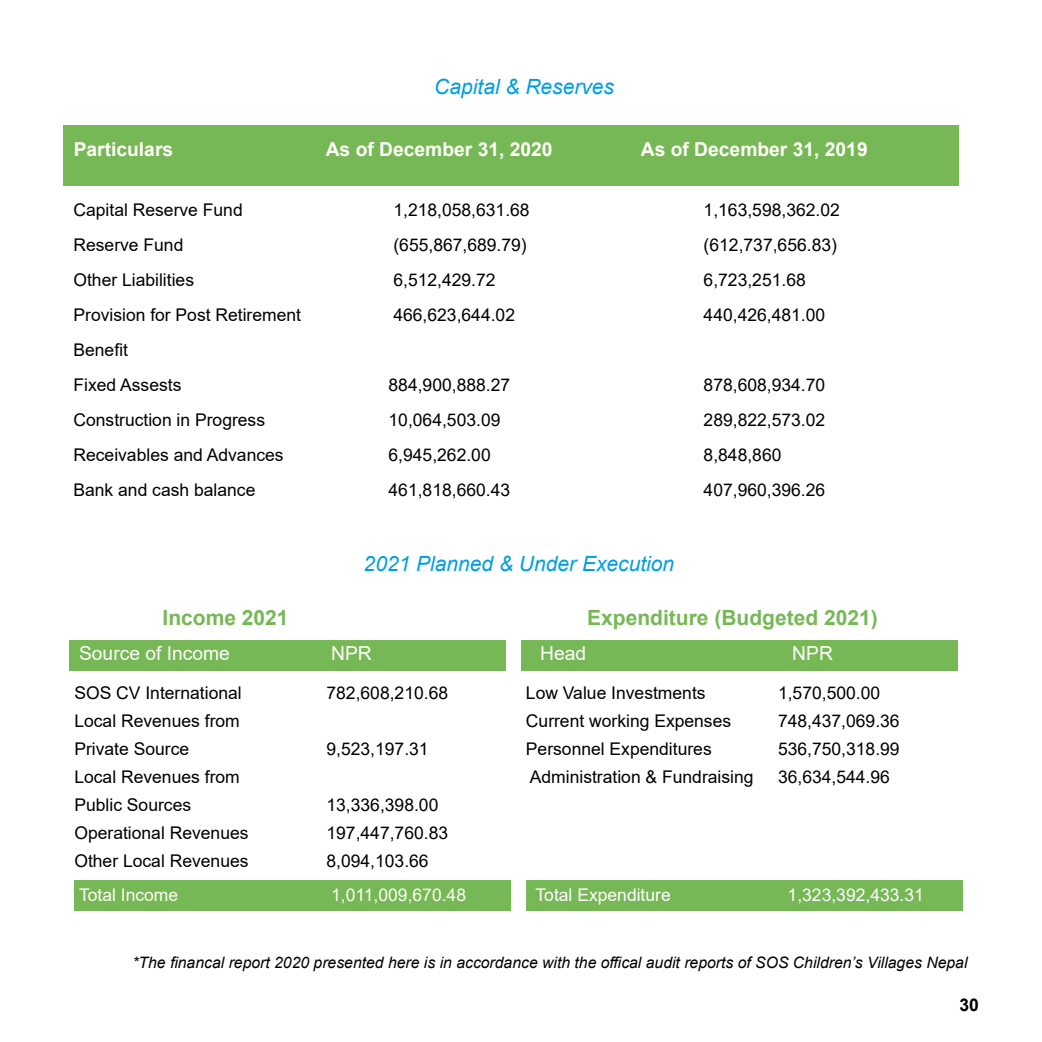
<style>
.page{position:relative;width:1042px;height:1042px;background:#fff}
.page>*{position:absolute;margin:0;border:0;box-sizing:border-box;transform-origin:0 0}
.t1{font:italic 21px "Arial";color:#009ee0}
.t2{font:700 21px "Arial";color:#76b856}
.t3{font:700 19.25px "Arial";color:#fffef9}
.t4{font:19.25px "Arial";color:#fffffb}
.t5{font:17.5px/28px "Arial";color:#000}
.t6{font:17.5px "Arial";color:#fff}
.t7{font:17.5px "Arial";color:#fffef4}
.t8{font:700 17.5px "Arial";color:#000}
.t9{font:italic 15.75px "Arial";color:#000}
</style>
<div class="page">
<div style="left:63px;top:125px;width:895px;height:61px;background:#76b856"></div>
<div style="left:69px;top:640px;width:437px;height:30px;background:#76b856"></div>
<div style="left:74px;top:880px;width:437px;height:30px;background:#76b856"></div>
<div style="left:521px;top:640px;width:436px;height:31px;background:#76b856"></div>
<div style="left:526px;top:880px;width:436px;height:30px;background:#76b856"></div>
<p class="t1" style="left:434px;top:73px;width:181px">Capital &amp; Reserves</p>
<p class="t3" style="left:74px;top:135px;width:101px">Particulars</p>
<p class="t3" style="left:326px;top:135px;width:228px">As of December 31, 2020</p>
<p class="t3" style="left:641px;top:135px;width:228px">As of December 31, 2019</p>
<p class="t5" style="left:73px;top:196px;width:171px">Capital Reserve Fund</p>
<p class="t5" style="left:393px;top:196px;width:138px">1,218,058,631.68</p>
<p class="t5" style="left:703px;top:196px;width:138px">1,163,598,362.02</p>
<p class="t5" style="left:73px;top:231px;width:111px">Reserve Fund</p>
<p class="t5" style="left:393px;top:231px;width:135px">(655,867,689.79)</p>
<p class="t5" style="left:703px;top:231px;width:135px">(612,737,656.83)</p>
<p class="t5" style="left:73px;top:266px;width:122px">Other Liabilities</p>
<p class="t5" style="left:393px;top:266px;width:104px">6,512,429.72</p>
<p class="t5" style="left:703px;top:266px;width:104px">6,723,251.68</p>
<p class="t5" style="left:73px;top:301px;width:229px">Provision for Post Retirement</p>
<p class="t5" style="left:393px;top:301px;width:123px">466,623,644.02</p>
<p class="t5" style="left:703px;top:301px;width:123px">440,426,481.00</p>
<p class="t5" style="left:73px;top:332px;width:109px;line-height:35px">Benefit<br>Fixed Assests</p>
<p class="t5" style="left:388px;top:371px;width:123px">884,900,888.27</p>
<p class="t5" style="left:703px;top:371px;width:123px">878,608,934.70</p>
<p class="t5" style="left:73px;top:406px;width:193px">Construction in Progress</p>
<p class="t5" style="left:388px;top:406px;width:113px">10,064,503.09</p>
<p class="t5" style="left:703px;top:406px;width:123px">289,822,573.02</p>
<p class="t5" style="left:73px;top:441px;width:212px">Receivables and Advances</p>
<p class="t5" style="left:388px;top:441px;width:104px">6,945,262.00</p>
<p class="t5" style="left:703px;top:441px;width:79px">8,848,860</p>
<p class="t5" style="left:73px;top:476px;width:183px">Bank and cash balance</p>
<p class="t5" style="left:388px;top:476px;width:123px">461,818,660.43</p>
<p class="t5" style="left:703px;top:476px;width:123px">407,960,396.26</p>
<p class="t2" style="left:162px;top:603px;width:128px">Income 2021</p>
<p class="t1" style="left:364px;top:550px;width:312px">2021 Planned &amp; Under Execution</p>
<p class="t2" style="left:587px;top:603px;width:292px">Expenditure (Budgeted 2021)</p>
<p class="t4" style="left:79px;top:639px;width:152px">Source of Income</p>
<p class="t4" style="left:331px;top:639px;width:42px">NPR</p>
<p class="t5" style="left:74px;top:678px;width:169px">SOS CV International</p>
<p class="t5" style="left:326px;top:678px;width:123px">782,608,210.68</p>
<p class="t5" style="left:74px;top:706px;width:167px">Local Revenues from<br>Private Source</p>
<p class="t5" style="left:326px;top:734px;width:104px">9,523,197.31</p>
<p class="t5" style="left:74px;top:762px;width:167px">Local Revenues from<br>Public Sources</p>
<p class="t5" style="left:326px;top:790px;width:113px">13,336,398.00</p>
<p class="t5" style="left:74px;top:818px;width:176px">Operational Revenues</p>
<p class="t5" style="left:326px;top:818px;width:123px">197,447,760.83</p>
<p class="t5" style="left:74px;top:846px;width:176px">Other Local Revenues</p>
<p class="t5" style="left:326px;top:846px;width:104px">8,094,103.66</p>
<p class="t7" style="left:79px;top:882px;width:101px">Total Income</p>
<p class="t7" style="left:331px;top:882px;width:136px">1,011,009,670.48</p>
<p class="t4" style="left:540px;top:640px;width:48px">Head</p>
<p class="t4" style="left:792px;top:640px;width:42px">NPR</p>
<p class="t5" style="left:526px;top:678px;width:181px">Low Value Investments</p>
<p class="t5" style="left:778px;top:678px;width:104px">1,570,500.00</p>
<p class="t5" style="left:526px;top:706px;width:207px">Current working Expenses</p>
<p class="t5" style="left:778px;top:706px;width:123px">748,437,069.36</p>
<p class="t5" style="left:526px;top:734px;width:187px">Personnel Expenditures</p>
<p class="t5" style="left:778px;top:734px;width:123px">536,750,318.99</p>
<p class="t5" style="left:530px;top:762px;width:225px">Administration &amp; Fundraising</p>
<p class="t5" style="left:778px;top:762px;width:113px">36,634,544.96</p>
<p class="t6" style="left:535px;top:882px;width:137px">Total Expenditure</p>
<p class="t6" style="left:787px;top:882px;width:138px">1,323,392,433.31</p>
<p class="t9" style="left:132px;top:952px;width:836px">*The financal report 2020 presented here is in accordance with the offical audit reports of SOS Children’s Villages Nepal</p>
<p class="t8" style="left:959px;top:992px;width:21px">30</p>
</div>
